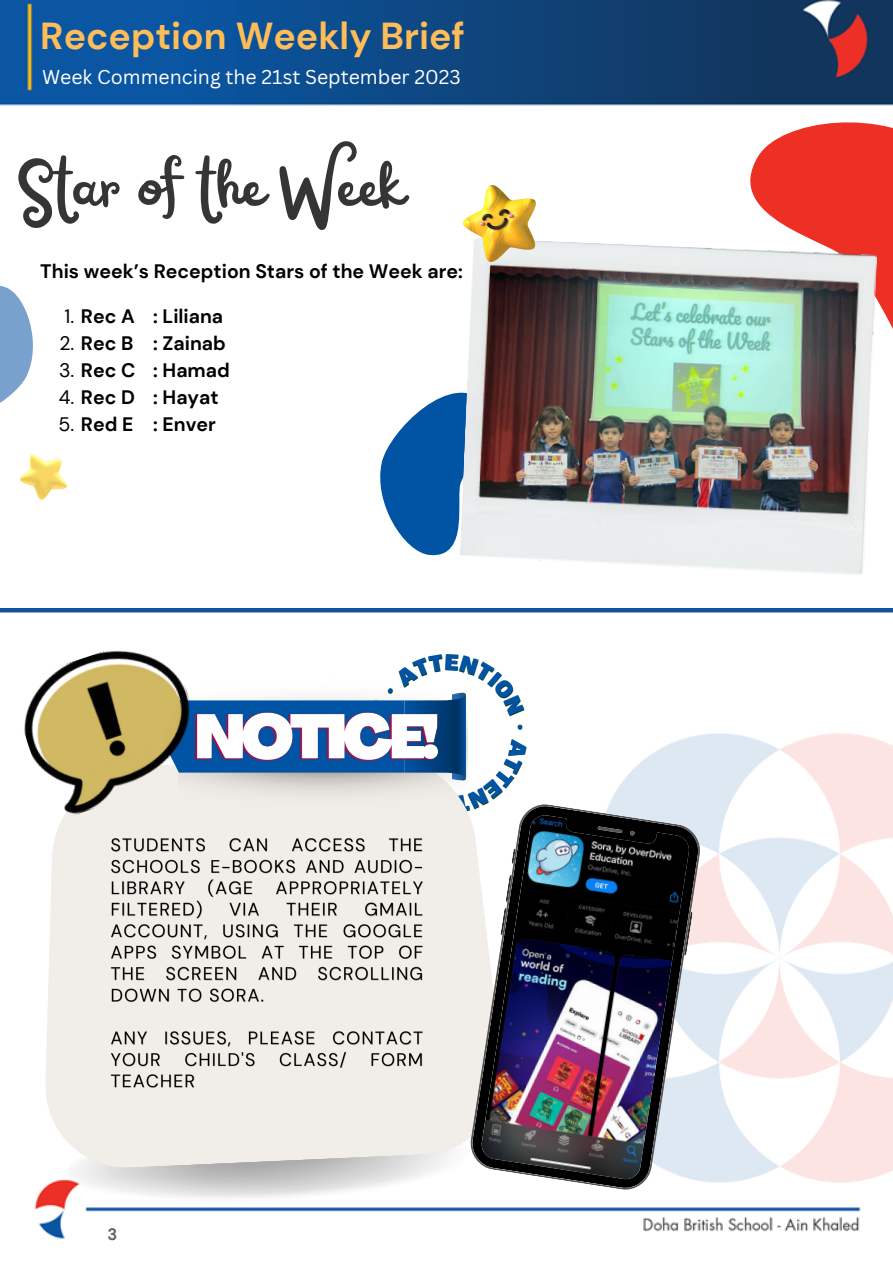
<style>
.page{position:relative;width:893px;height:1264px;background:#fff}
.page>*{position:absolute;margin:0;border:0;box-sizing:border-box;transform-origin:0 0}
.t1{font:72.15px "Railey";color:#353535}
.t2{font:700 37.5px "DM Sans";color:#ffbd59}
.t3{font:700 19.5px "DM Sans";color:#000}
.t4{font:19.5px "Canva Sans";color:#fff}
.t5{font:700 16.5px "DM Sans";color:#616161}
.s1{font-weight:400}
</style>
<div class="page">
<img style="left:0;top:0;width:892px;height:1239px">
<svg style="left:0;top:261px;width:61px;height:186px"></svg>
<img style="left:20px;top:454px;width:46px;height:45px">
<svg style="left:712px;top:96px;width:180px;height:291px;fill:#ed3023"></svg>
<svg style="left:333px;top:357px;width:222px;height:230px"></svg>
<img style="left:459px;top:238px;width:418px;height:337px">
<img style="left:464px;top:186px;width:72px;height:75px">
<img style="left:528px;top:707px;width:364px;height:501px">
<hr style="left:0;top:608px;width:892px;height:4px;background:#115299">
<img style="left:58px;top:1169px;width:422px;height:45px">
<svg style="left:44px;top:812px;width:424px;height:357px;background:#efece7"></svg>
<img style="left:213px;top:812px;width:254px;height:5px">
<img style="left:8px;top:630px;width:205px;height:191px">
<img style="left:468px;top:803px;width:232px;height:388px">
<img style="left:109px;top:833px;width:317px;height:259px">
<svg style="left:160px;top:653px;width:367px;height:159px"></svg>
<p class="t2" style="left:40px;top:11px;width:426px">Reception Weekly Brief</p>
<p class="t4" style="left:42px;top:64px;width:420px">Week Commencing the 21st September 2023</p>
<p class="t1" style="left:15px;top:149px;width:387px">Star of the Week</p>
<p class="t3" style="left:40px;top:259px;width:424px">This week’s Reception Stars of the Week are:</p>
<p class="t3" style="left:65px;top:303px;width:72px"><span class="s1">1.</span> Rec A</p>
<p class="t3" style="left:59px;top:330px;width:75px"><span class="s1">2.</span> Rec B</p>
<p class="t3" style="left:59px;top:357px;width:78px"><span class="s1">3.</span> Rec C</p>
<p class="t3" style="left:59px;top:384px;width:78px"><span class="s1">4.</span> Rec D</p>
<p class="t3" style="left:59px;top:411px;width:76px"><span class="s1">5.</span> Red E</p>
<p class="t3" style="left:153px;top:303px;width:71px">: Liliana</p>
<p class="t3" style="left:153px;top:330px;width:74px">: Zainab</p>
<p class="t3" style="left:153px;top:357px;width:78px">: Hamad</p>
<p class="t3" style="left:153px;top:384px;width:67px">: Hayat</p>
<p class="t3" style="left:153px;top:411px;width:64px">: Enver</p>
<p class="t5" style="left:107px;top:1223px;width:11px">3</p>
</div>
